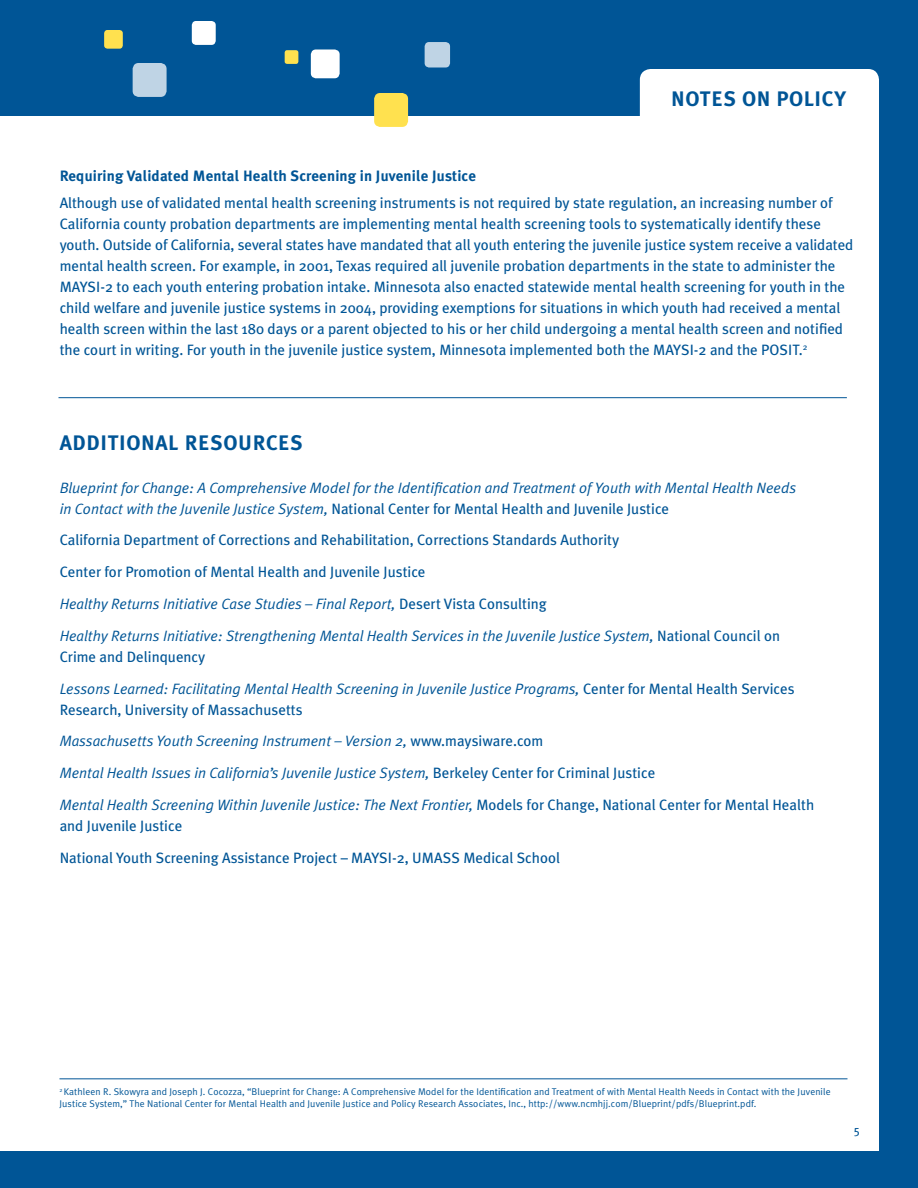
<style>
.page{position:relative;width:918px;height:1188px;background:#005596}
.page>*{position:absolute;margin:0;border:0;box-sizing:border-box;transform-origin:0 0}
.t1{font:21px "Meta Plus Bold Caps";letter-spacing:.03em;color:#005596}
.t2{font:15px/21px "Meta Plus";color:#005596}
.t3{font:italic 15px/31.8px "Meta Plus Normal";color:#005596}
.t4{font:700 15px "Meta Plus";letter-spacing:.01em;color:#005596}
.t5{font:12px "Meta Plus";color:#005596}
.t6{font:9.75px/11.2px "Meta Plus Normal";letter-spacing:.01em;color:#005596}
.s1{font-family:"Meta Plus Normal";font-style:italic}
.s2{font-family:"Meta Plus";font-style:normal}
</style>
<div class="page">
<div style="left:0;top:116px;width:879px;height:1034px;background:#fff"></div>
<div style="left:425px;top:42px;width:25px;height:26px;background:#bfd4e5;border-radius:5px"></div>
<div style="left:311px;top:50px;width:29px;height:28px;background:#fff;border-radius:5px"></div>
<div style="left:285px;top:50px;width:13px;height:14px;background:#ffe14f;border-radius:2px"></div>
<div style="left:374px;top:93px;width:34px;height:34px;background:#ffe14f;border-radius:6px"></div>
<div style="left:133px;top:63px;width:34px;height:34px;background:#bfd4e5;border-radius:6px"></div>
<div style="left:192px;top:21px;width:24px;height:24px;background:#fff;border-radius:4px"></div>
<div style="left:104px;top:30px;width:19px;height:19px;background:#ffe14f;border-radius:3px"></div>
<hr style="left:59px;top:1078px;width:788px;height:1px;background:#005596">
<div style="left:640px;top:69px;width:239px;height:47px;background:#fff"></div>
<hr style="left:58px;top:397px;width:789px;height:1px;background:#005596">
<h1 class="t1" style="left:671px;top:87px;width:14px">NOTE</h1>
<h1 class="t1" style="left:724px;top:87px;width:78px">S ON POLICY</h1>
<p class="t4" style="left:60px;top:167px;width:418px">Requiring Validated Mental Health Screening in Juvenile Justice</p>
<p class="t2" style="left:60px;top:192px;width:795px">Although use of validated mental health screening instruments is not required by state regulation, an increasing number of California county probation departments are implementing mental health screening tools to systematically identify these youth. Outside of California, several states have mandated that all youth entering the juvenile justice system receive a validated mental health screen. For example, in 2001, Texas required all juvenile probation departments in the state to administer the MAYSI-2 to each youth entering probation intake. Minnesota also enacted statewide mental health screening for youth in the child welfare and juvenile justice systems in 2004, providing exemptions for situations in which youth had received a mental health screen within the last 180 days or a parent objected to his or her child undergoing a mental health screen and notified the court in writing. For youth in the juvenile justice system, Minnesota implemented both the MAYSI-2 and the POSIT.<sup>2</sup></p>
<h1 class="t1" style="left:60px;top:431px;width:243px">ADDITIONAL RESOURCES</h1>
<p class="t3" style="left:60px;top:471px;width:738px">Blueprint for Change: A Comprehensive Model for the Identification and Treatment of Youth with Mental Health Needs</p>
<p class="t2" style="left:60px;top:492px;width:611px;line-height:31.8px"><span class="s1">in Contact with the Juvenile Justice System,</span> National Center for Mental Health and Juvenile Justice<br>California Department of Corrections and Rehabilitation, Corrections Standards Authority<br>Center for Promotion of Mental Health and Juvenile Justice</p>
<p class="t3" style="left:60px;top:588px;width:722px">Healthy Returns Initiative Case Studies – Final Report, <span class="s2">Desert Vista Consulting<br></span>Healthy Returns Initiative: Strengthening Mental Health Services in the Juvenile Justice System, <span class="s2">National Council on</span></p>
<p class="t2" style="left:60px;top:646px;width:147px">Crime and Delinquency</p>
<p class="t3" style="left:60px;top:672px;width:736px">Lessons Learned: Facilitating Mental Health Screening in Juvenile Justice Programs, <span class="s2">Center for Mental Health Services</span></p>
<p class="t2" style="left:60px;top:699px;width:244px">Research, University of Massachusetts</p>
<p class="t3" style="left:60px;top:725px;width:756px">Massachusetts Youth Screening Instrument – Version 2, <span class="s2">www.maysiware.com<br></span>Mental Health Issues in California’s Juvenile Justice System, <span class="s2">Berkeley Center for Criminal Justice<br></span>Mental Health Screening Within Juvenile Justice: The Next Frontier, <span class="s2">Models for Change, National Center for Mental Health</span></p>
<p class="t2" style="left:60px;top:810px;width:502px;line-height:31.8px">and Juvenile Justice<br>National Youth Screening Assistance Project – MAYSI-2, UMASS Medical School</p>
<p class="t6" style="left:59px;top:1086px;width:773px"><sup>2</sup> Kathleen R. Skowyra and Joseph J. Cocozza, “Blueprint for Change: A Comprehensive Model for the Identification and Treatment of with Mental Health Needs in Contact with the Juvenile<br>Justice System,” The National Center for Mental Health and Juvenile Justice and Policy Research Associates, Inc., http://www.ncmhjj.com/Blueprint/pdfs/Blueprint.pdf.</p>
<p class="t5" style="left:854px;top:1123px;width:8px">5</p>
</div>
